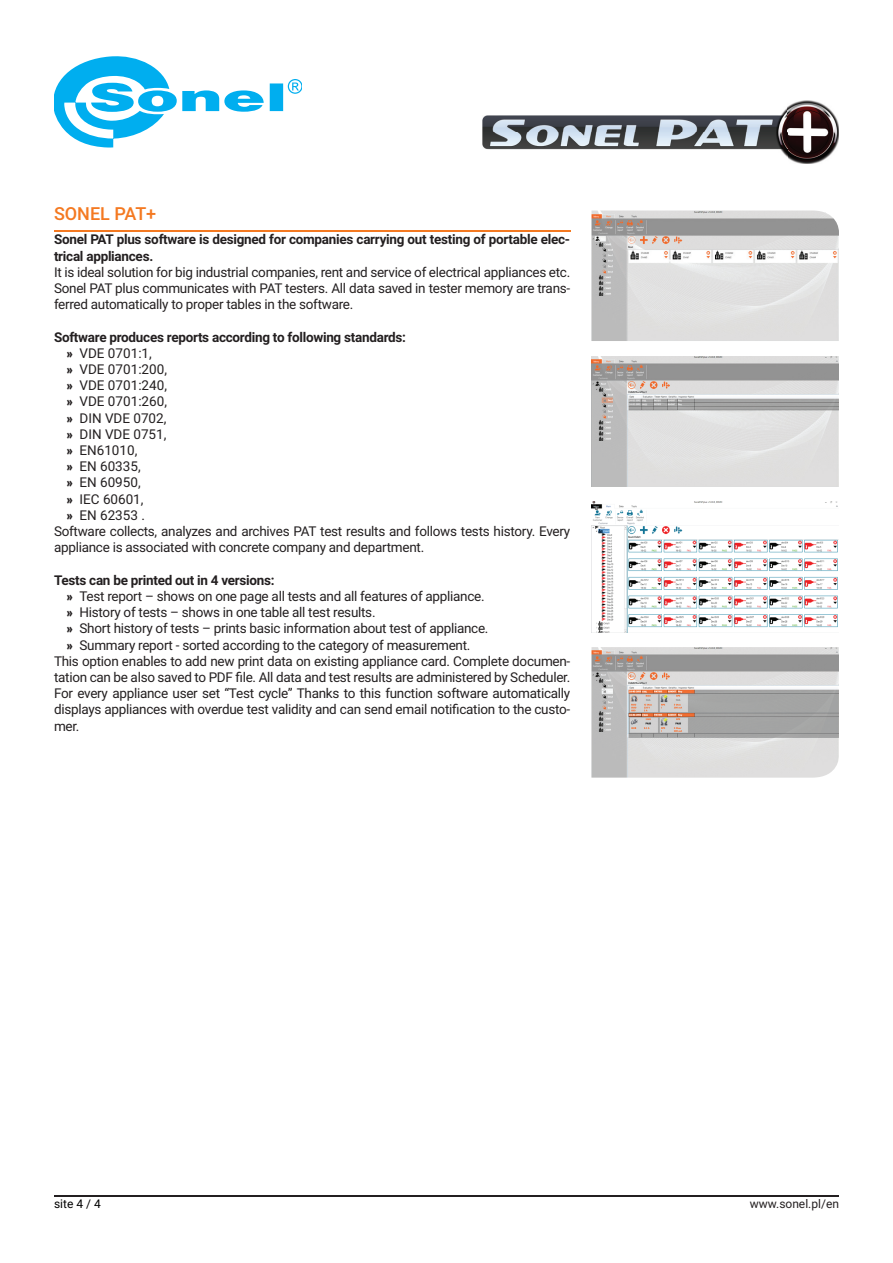
<style>
.page{position:relative;width:893px;height:1263px;background:#fff}
.page>*{position:absolute;margin:0;border:0;box-sizing:border-box;transform-origin:0 0}
.t1{font:500 18px "Roboto";color:#f47921}
.t2{font:13.5px/16.2px "Roboto";letter-spacing:-.02em;color:#231f20;text-align:justify}
.t3{font:700 13.5px/16.2px "Roboto";letter-spacing:-.02em;color:#231f20}
.t4{font:13.5px "Roboto";color:#231f20}
.t5{font:12px "Roboto";color:#231f20}
.t6{font:12px "Roboto";color:#000}
.s1{font-family:"Exo 2";font-weight:700;font-stretch:condensed}
</style>
<div class="page">
<hr style="left:54px;top:1195px;width:785px;height:2px;background:#231f20">
<svg style="left:54px;top:56px;width:247px;height:92px"></svg>
<hr style="left:54px;top:230px;width:516px;height:1px;background:#f47921">
<img style="left:482px;top:101px;width:357px;height:63px">
<img style="left:591px;top:210px;width:248px;height:131px">
<img style="left:591px;top:647px;width:248px;height:131px">
<img style="left:591px;top:356px;width:248px;height:130px">
<img style="left:591px;top:502px;width:248px;height:130px">
<h1 class="t1" style="left:54px;top:201px;width:104px">SONEL PAT+</h1>
<p class="t3" style="left:54px;top:231px;width:518px">Sonel PAT plus software is designed for companies carrying out testing of portable elec&shy;trical appliances.</p>
<p class="t2" style="left:54px;top:263px;width:518px">It is ideal solution for big industrial companies, rent and service of electrical appliances etc.<br>Sonel PAT plus communicates with PAT testers. All data saved in tester memory are trans&shy;ferred automatically to proper tables in the software.</p>
<p class="t3" style="left:54px;top:328px;width:353px">Software produces reports according to following standards:</p>
<p class="t2" style="left:67px;top:344px;width:87px"><span class="s1">»</span> VDE 0701:1,</p>
<p class="t4" style="left:67px;top:360px;width:102px"><span class="s1">»</span> VDE 0701:200,</p>
<p class="t4" style="left:67px;top:376px;width:102px"><span class="s1">»</span> VDE 0701:240,</p>
<p class="t4" style="left:67px;top:392px;width:102px"><span class="s1">»</span> VDE 0701:260,</p>
<p class="t4" style="left:67px;top:408px;width:101px"><span class="s1">»</span> DIN VDE 0702,</p>
<p class="t4" style="left:67px;top:425px;width:101px"><span class="s1">»</span> DIN VDE 0751,</p>
<p class="t4" style="left:67px;top:441px;width:72px"><span class="s1">»</span> EN61010,</p>
<p class="t2" style="left:67px;top:458px;width:75px"><span class="s1">»</span> EN 60335,</p>
<p class="t2" style="left:67px;top:474px;width:75px"><span class="s1">»</span> EN 60950,</p>
<p class="t4" style="left:67px;top:489px;width:78px"><span class="s1">»</span> IEC 60601,</p>
<p class="t2" style="left:67px;top:506px;width:80px"><span class="s1">»</span> EN 62353 .</p>
<p class="t2" style="left:54px;top:523px;width:518px">Software collects, analyzes and archives PAT test results and follows tests history. Every</p>
<p class="t2" style="left:54px;top:539px;width:372px">appliance is associated with concrete company and department.</p>
<p class="t3" style="left:54px;top:571px;width:222px">Tests can be printed out in 4 versions:</p>
<p class="t2" style="left:67px;top:587px;width:419px"><span class="s1">»</span> Test report – shows on one page all tests and all features of appliance.</p>
<p class="t2" style="left:67px;top:604px;width:310px"><span class="s1">»</span> History of tests – shows in one table all test results.</p>
<p class="t2" style="left:67px;top:620px;width:423px"><span class="s1">»</span> Short history of tests – prints basic information about test of appliance.</p>
<p class="t2" style="left:67px;top:636px;width:405px"><span class="s1">»</span> Summary report - sorted according to the category of measurement.</p>
<p class="t2" style="left:54px;top:652px;width:518px">This option enables to add new print data on existing appliance card. Complete documen-</p>
<p class="t2" style="left:54px;top:668px;width:518px">tation can be also saved to PDF file. All data and test results are administered by Scheduler.</p>
<p class="t2" style="left:54px;top:685px;width:518px">For every appliance user set “Test cycle” Thanks to this function software automatically</p>
<p class="t2" style="left:54px;top:701px;width:518px">displays appliances with overdue test validity and can send email notification to the custo-</p>
<p class="t2" style="left:54px;top:717px;width:27px">mer.</p>
<p class="t6" style="left:54px;top:1195px;width:48px">site 4 / 4</p>
<p class="t5" style="left:750px;top:1195px;width:91px">www.sonel.pl/en</p>
</div>
